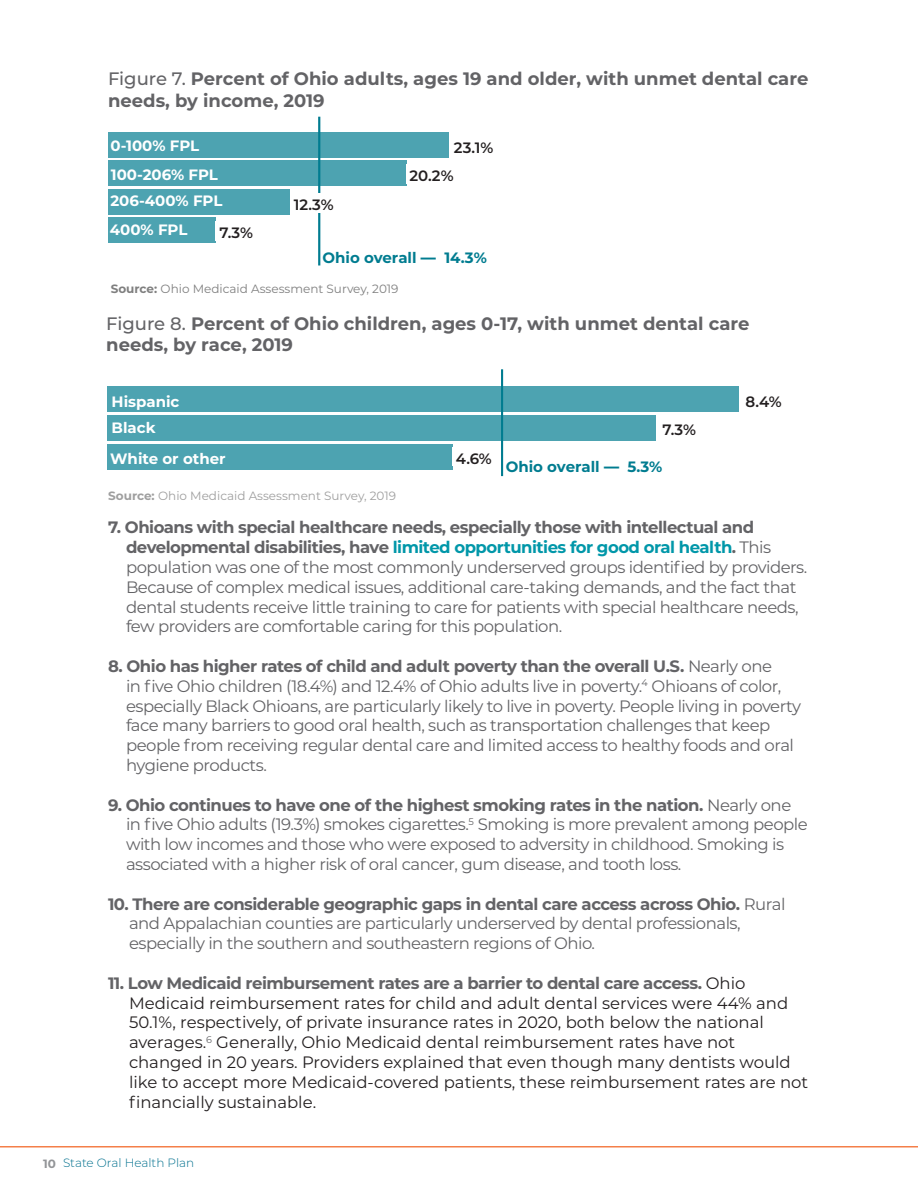
<style>
.page{position:relative;width:918px;height:1188px;background:#fff}
.page>*{position:absolute;margin:0;border:0;box-sizing:border-box;transform-origin:0 0}
.t1{font:700 18px/21.6px "Montserrat";color:#636366}
.t2{font:16.5px/19.8px "Montserrat";letter-spacing:-.03em;color:#636366}
.t3{font:16.5px/19.8px "Montserrat";color:#231f20}
.t4{font:700 15px "Montserrat";color:#fff}
.t5{font:700 15px "Montserrat";color:#007c90}
.t6{font:600 15px "Montserrat";color:#231f20}
.t7{font:12px "Montserrat";color:#7f7f7f}
.t8{font:12px "Montserrat";color:#9f9f9f}
.t9{font:300 12px "Montserrat";color:#01708e}
.s1{font-weight:500}
.s2{font-family:"Century Gothic"}
.s3{font-weight:700}
.s4{font-weight:700;color:#0097a9}
.s5{font-weight:700;color:#636366}
.s6{font-weight:700;color:#939598}
</style>
<div class="page">
<hr style="left:0;top:1146px;width:918px;height:2px;background:#f47f49">
<div style="left:108px;top:217px;width:108px;height:26px;background:#4da3b1"></div>
<div style="left:108px;top:189px;width:182px;height:26px;background:#4da3b1"></div>
<div style="left:108px;top:160px;width:298px;height:26px;background:#4da3b1"></div>
<div style="left:108px;top:132px;width:341px;height:25px;background:#4da3b1"></div>
<hr style="left:318px;top:117px;width:2px;height:149px;background:#007c90">
<div style="left:290px;top:193px;width:44px;height:20px;background:#fff"></div>
<div style="left:107px;top:444px;width:346px;height:26px;background:#4da3b1"></div>
<div style="left:107px;top:415px;width:549px;height:26px;background:#4da3b1"></div>
<div style="left:107px;top:386px;width:632px;height:26px;background:#4da3b1"></div>
<hr style="left:501px;top:369px;width:2px;height:107px;background:#007c90">
<p class="t1" style="left:108px;top:67px;width:702px"><span class="s1">Figure 7.</span> Percent of Ohio adults, ages 19 and older, with unmet dental care needs, by income, 2019</p>
<p class="t4" style="left:110px;top:135px;width:90px">0-100% FPL</p>
<p class="t4" style="left:111px;top:164px;width:108px">100-206% FPL</p>
<p class="t4" style="left:110px;top:190px;width:114px">206-400% FPL</p>
<p class="t4" style="left:110px;top:219px;width:79px">400% FPL</p>
<p class="t6" style="left:219px;top:222px;width:35px">7.3%</p>
<p class="t6" style="left:454px;top:137px;width:41px">23.1%</p>
<p class="t6" style="left:294px;top:194px;width:41px">12.3%</p>
<p class="t6" style="left:409px;top:165px;width:46px">20.2%</p>
<p class="t5" style="left:323px;top:247px;width:166px">Ohio overall <span class="s2">—</span> 14.3%</p>
<p class="t7" style="left:111px;top:281px;width:289px"><span class="s3">Source:</span> Ohio Medicaid Assessment Survey, 2019</p>
<p class="t1" style="left:106px;top:312px;width:645px"><span class="s1">Figure 8.</span> Percent of Ohio children, ages 0-17, with unmet dental care needs, by race, 2019</p>
<p class="t4" style="left:112px;top:391px;width:69px">Hispanic</p>
<p class="t4" style="left:112px;top:417px;width:46px">Black</p>
<p class="t4" style="left:110px;top:448px;width:117px">White or other</p>
<p class="t8" style="left:108px;top:488px;width:289px"><span class="s3">Source:</span> Ohio Medicaid Assessment Survey, 2019</p>
<p class="t6" style="left:456px;top:448px;width:37px">4.6%</p>
<p class="t6" style="left:662px;top:419px;width:35px">7.3%</p>
<p class="t5" style="left:506px;top:456px;width:158px">Ohio overall <span class="s2">—</span> 5.3%</p>
<p class="t6" style="left:745px;top:391px;width:38px">8.4%</p>
<p class="t2" style="left:126px;top:517px;width:683px;text-indent:-18px"><span class="s3">7. Ohioans with special healthcare needs, especially those with intellectual and developmental disabilities, have</span> <span class="s4">limited opportunities for good oral health</span><span class="s3">.</span> This population was one of the most commonly underserved groups identified by providers.<br>Because of complex medical issues, additional care-taking demands, and the fact that dental students receive little training to care for patients with special healthcare needs, few providers are comfortable caring for this population.</p>
<p class="t2" style="left:126px;top:656px;width:677px;text-indent:-18px"><span class="s3">8. Ohio has higher rates of child and adult poverty than the overall U.S.</span> Nearly one<br>in five Ohio children (18.4%) and 12.4% of Ohio adults live in poverty.<sup>4</sup> Ohioans of color, especially Black Ohioans, are particularly likely to live in poverty. People living in poverty face many barriers to good oral health, such as transportation challenges that keep people from receiving regular dental care and limited access to healthy foods and oral hygiene products.</p>
<p class="t2" style="left:126px;top:794px;width:683px;text-indent:-18px"><span class="s3">9. Ohio continues to have one of the highest smoking rates in the nation.</span> Nearly one in five Ohio adults (19.3%) smokes cigarettes.<sup>5</sup> Smoking is more prevalent among people with low incomes and those who were exposed to adversity in childhood. Smoking is associated with a higher risk of oral cancer, gum disease, and tooth loss.</p>
<p class="t2" style="left:129px;top:893px;width:658px;text-indent:-21px"><span class="s3">10. There are considerable geographic gaps in dental care access across Ohio.</span> Rural and Appalachian counties are particularly underserved by dental professionals, especially in the southern and southeastern regions of Ohio.</p>
<p class="t3" style="left:129px;top:973px;width:681px;text-indent:-21px"><span class="s5">11. Low Medicaid reimbursement rates are a barrier to dental care access.</span> Ohio Medicaid reimbursement rates for child and adult dental services were 44% and 50.1%, respectively, of private insurance rates in 2020, both below the national averages.<sup>6</sup> Generally, Ohio Medicaid dental reimbursement rates have not changed in 20 years. Providers explained that even though many dentists would like to accept more Medicaid-covered patients, these reimbursement rates are not financially sustainable.</p>
<p class="t9" style="left:43px;top:1155px;width:153px"><span class="s6">10</span> State Oral Health Plan</p>
</div>
